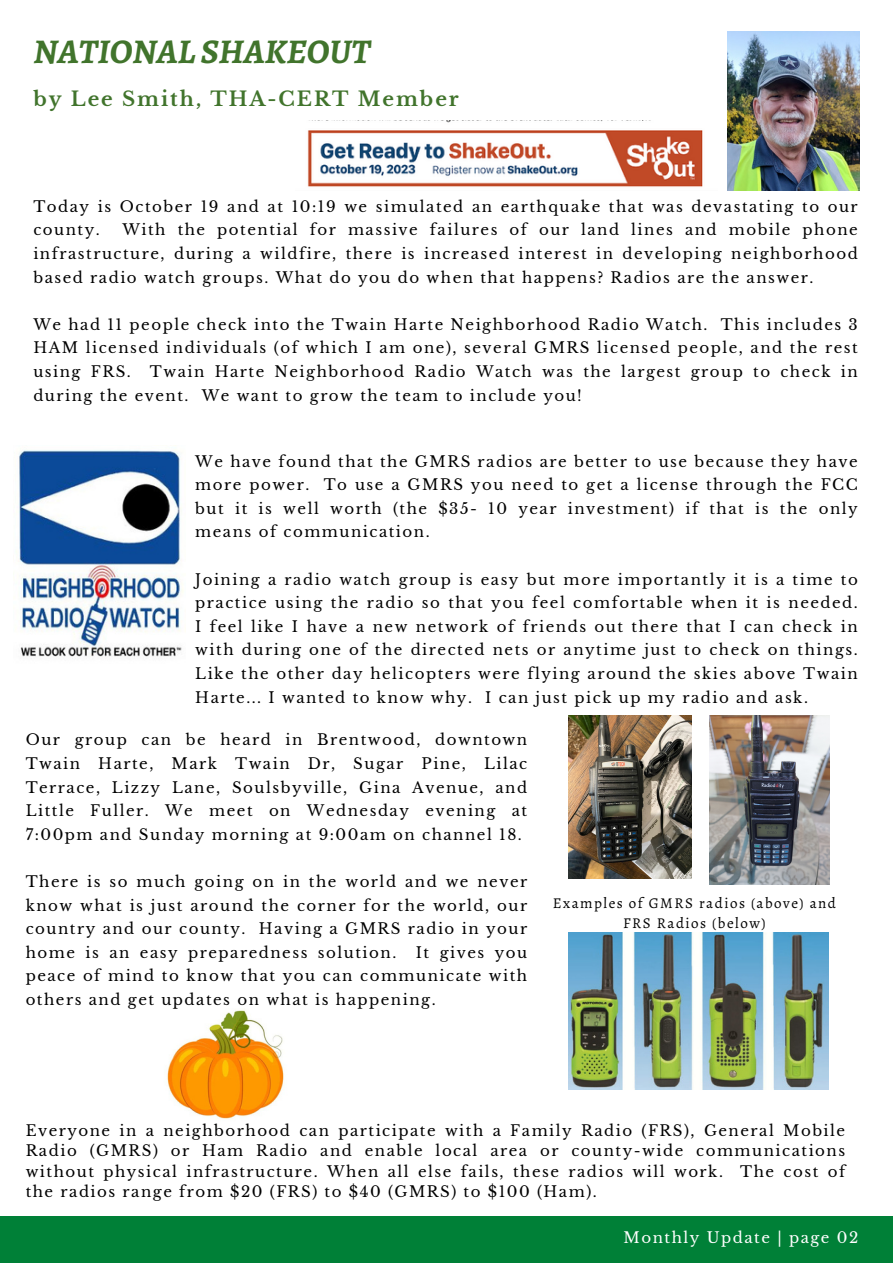
<style>
.page{position:relative;width:893px;height:1264px;background:#fff}
.page>*{position:absolute;margin:0;border:0;box-sizing:border-box;transform-origin:0 0}
.t1{font:italic 700 34.65px "Alegreya";color:#41742c}
.t2{font:700 19.8px "Libre Baskerville";letter-spacing:.1em;color:#41742c}
.t3{font:15px/23.5px "Libre Baskerville";letter-spacing:.1em;color:#000;text-align:justify}
.t4{font:15px/20.2px "Alegreya";letter-spacing:.1em;color:#000;text-align:center}
.t5{font:15px "Libre Baskerville";letter-spacing:.1em;color:#fff}
</style>
<div class="page">
<div style="left:0;top:1216px;width:892px;height:46px;background:#008037"></div>
<img style="left:727px;top:31px;width:132px;height:159px">
<img style="left:307px;top:121px;width:396px;height:66px">
<img style="left:569px;top:932px;width:259px;height:157px">
<img style="left:569px;top:715px;width:122px;height:163px">
<img style="left:709px;top:715px;width:120px;height:169px">
<img style="left:16px;top:450px;width:170px;height:207px">
<img style="left:167px;top:1010px;width:117px;height:109px">
<p class="t1" style="left:33px;top:28px;width:338px">NATIONAL SHAKEOUT</p>
<p class="t2" style="left:33px;top:87px;width:427px">by Lee Smith, THA-CERT Member</p>
<p class="t3" style="left:33px;top:195px;width:825px">Today is October 19 and at 10:19 we simulated an earthquake that was devastating to our county.</p>
<p class="t3" style="left:33px;top:218px;width:825px;text-indent:89px">With the potential for massive failures of our land lines and mobile phone infrastructure, during a wildfire, there is increased interest in developing neighborhood based radio watch groups. What do you do when that happens? Radios are the answer.</p>
<p class="t3" style="left:33px;top:313px;width:825px">We had 11 people check into the Twain Harte Neighborhood Radio Watch. This includes 3<br>HAM licensed individuals (of which I am one), several GMRS licensed people, and the rest using FRS.</p>
<p class="t3" style="left:33px;top:360px;width:825px;text-indent:116px">Twain Harte Neighborhood Radio Watch was the largest group to check in during the event. We want to grow the team to include you!</p>
<p class="t3" style="left:195px;top:449px;width:664px">We have found that the GMRS radios are better to use because they have more power. To use a GMRS you need to get a license through the FCC but it is well worth (the $35- 10 year investment) if that is the only means of communication.</p>
<p class="t3" style="left:195px;top:567px;width:664px">Joining a radio watch group is easy but more importantly it is a time to practice using the radio so that you feel comfortable when it is needed.<br>I feel like I have a new network of friends out there that I can check in with during one of the directed nets or anytime just to check on things.<br>Like the other day helicopters were flying around the skies above Twain Harte... I wanted to know why. I can just pick up my radio and ask.</p>
<p class="t3" style="left:26px;top:728px;width:503px">Our group can be heard in Brentwood, downtown Twain Harte, Mark Twain Dr, Sugar Pine, Lilac Terrace, Lizzy Lane, Soulsbyville, Gina Avenue, and Little Fuller. We meet on Wednesday evening at 7:00pm and Sunday morning at 9:00am on channel 18.</p>
<p class="t3" style="left:26px;top:870px;width:503px">There is so much going on in the world and we never know what is just around the corner for the world, our country and our county. Having a GMRS radio in your home is an easy preparedness solution.</p>
<p class="t4" style="left:552px;top:892px;width:285px">Examples of GMRS radios (above) and<br>FRS Radios (below)</p>
<p class="t3" style="left:26px;top:940px;width:503px;text-indent:390px">It gives you peace of mind to know that you can communicate with others and get updates on what is happening.</p>
<p class="t3" style="left:26px;top:1120px;width:821px;line-height:20.2px">Everyone in a neighborhood can participate with a Family Radio (FRS), General Mobile Radio (GMRS) or Ham Radio and enable local area or county-wide communications without physical infrastructure. When all else fails, these radios will work. The cost of the radios range from $20 (FRS) to $40 (GMRS) to $100 (Ham).</p>
<p class="t5" style="left:623px;top:1228px;width:236px">Monthly Update | page 02</p>
</div>
